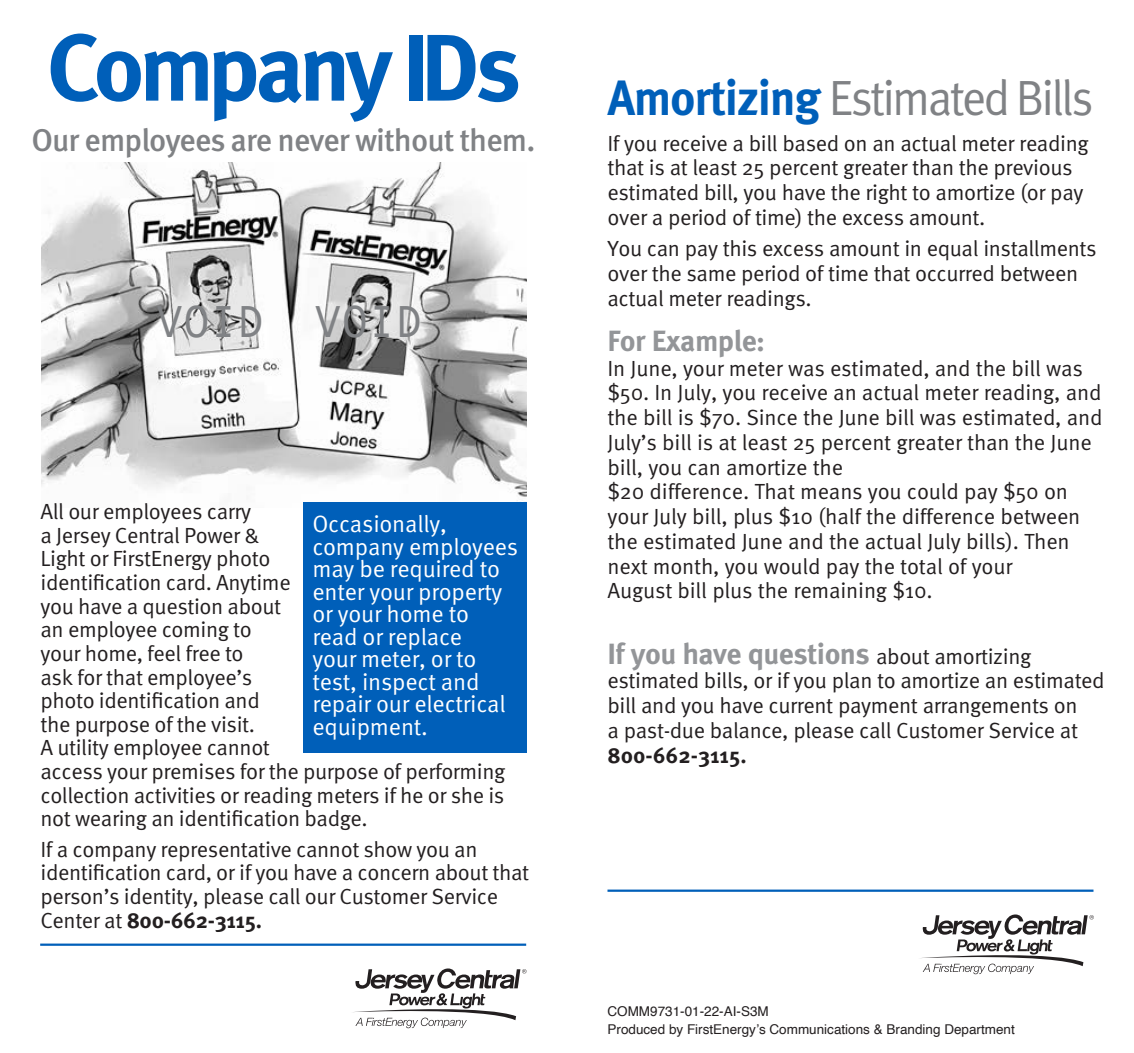
<style>
.page{position:relative;width:1134px;height:1053px;background:#fff}
.page>*{position:absolute;margin:0;border:0;box-sizing:border-box;transform-origin:0 0}
.t1{font:700 94.5px "Meta OT";letter-spacing:-.06em;color:#005fb9}
.t2{font:49.5px "Meta OT Norm";letter-spacing:-.06em;color:#808285;scale:.95 1}
.t3{font:45px "Andale Mono";color:#808285}
.t4{font:500 31.5px "Meta OT";letter-spacing:-.03em;color:#808285}
.Body{font:700 29.25px "Meta OT";letter-spacing:-.02em;color:#939598}
.t5{font:23.62px/22.5px "Meta OT Norm";letter-spacing:-.01em;color:#fff}
.Body-2{font:22.05px/24.8px "Meta OT Norm";letter-spacing:-.02em;color:#231f20}
.t6{font:13.5px/18px "Helvetica";color:#231f20}
.s1{font-family:"Meta OT";font-weight:700}
.s2{font-family:"Meta OT";font-weight:700;color:#005fb9}
.s3{font-family:"Meta OT Norm";font-weight:400;font-size:22.05px;color:#231f20}
</style>
<div class="page">
<img style="left:42px;top:163px;width:484px;height:340px">
<div style="left:303px;top:503px;width:223px;height:250px;background:#005fb9"></div>
<svg style="left:353px;top:968px;width:173px;height:60px"></svg>
<hr style="left:40px;top:944px;width:486px;height:2px;background:#005fb9">
<svg style="left:920px;top:914px;width:174px;height:60px"></svg>
<hr style="left:608px;top:890px;width:486px;height:2px;background:#005fb9">
<p class="t1" style="left:46px;top:8px;width:477px">Company IDs</p>
<p class="t4" style="left:32px;top:120px;width:505px">Our employees are never without them.</p>
<p class="t3" style="left:156px;top:292px;width:109px">VOID</p>
<p class="t3" style="left:315px;top:292px;width:109px">VOID</p>
<p class="Body-2" style="left:40px;top:500px;width:467px;line-height:23.6px">All our employees carry<br>a Jersey Central Power &amp;<br>Light or FirstEnergy photo<br>identification card. Anytime<br>you have a question about<br>an employee coming to<br>your home, feel free to<br>ask for that employee’s<br>photo identification and<br>the purpose of the visit.<br>A utility employee cannot<br>access your premises for the purpose of performing collection activities or reading meters if he or she is not wearing an identification badge.</p>
<p class="Body-2" style="left:40px;top:838px;width:490px;line-height:23.6px">If a company representative cannot show you an identification card, or if you have a concern about that person’s identity, please call our Customer Service Center at <span class="s1">800-662-3115.</span></p>
<p class="t5" style="left:312px;top:513px;width:207px">Occasionally, company employees may be required to enter your property or your home to read or replace<br>your meter, or to test, inspect and repair our electrical equipment.</p>
<p class="t2" style="left:608px;top:68px;width:513px"><span class="s2">Amortizing</span> Estimated Bills</p>
<p class="Body-2" style="left:608px;top:131px;width:483px">If you receive a bill based on an actual meter reading that is at least 25 percent greater than the previous estimated bill, you have the right to amortize (or pay over a period of time) the excess amount.</p>
<p class="Body-2" style="left:608px;top:237px;width:491px">You can pay this excess amount in equal installments over the same period of time that occurred between actual meter readings.</p>
<p class="Body" style="left:608px;top:322px;width:159px">For Example:</p>
<p class="Body-2" style="left:608px;top:356px;width:497px">In June, your meter was estimated, and the bill was $50. In July, you receive an actual meter reading, and the bill is $70. Since the June bill was estimated, and July’s bill is at least 25 percent greater than the June bill, you can amortize the<br>$20 difference. That means you could pay $50 on your July bill, plus $10 (half the difference between the estimated June and the actual July bills). Then next month, you would pay the total of your<br>August bill plus the remaining $10.</p>
<p class="Body" style="left:608px;top:635px;width:425px">If you have questions <span class="s3">about amortizing</span></p>
<p class="Body-2" style="left:608px;top:669px;width:499px">estimated bills, or if you plan to amortize an estimated bill and you have current payment arrangements on<br>a past-due balance, please call Customer Service at <span class="s1">800-662-3115.</span></p>
<p class="t6" style="left:608px;top:1003px;width:409px">COMM9731-01-22-AI-S3M<br>Produced by FirstEnergy’s Communications &amp; Branding Department</p>
</div>
